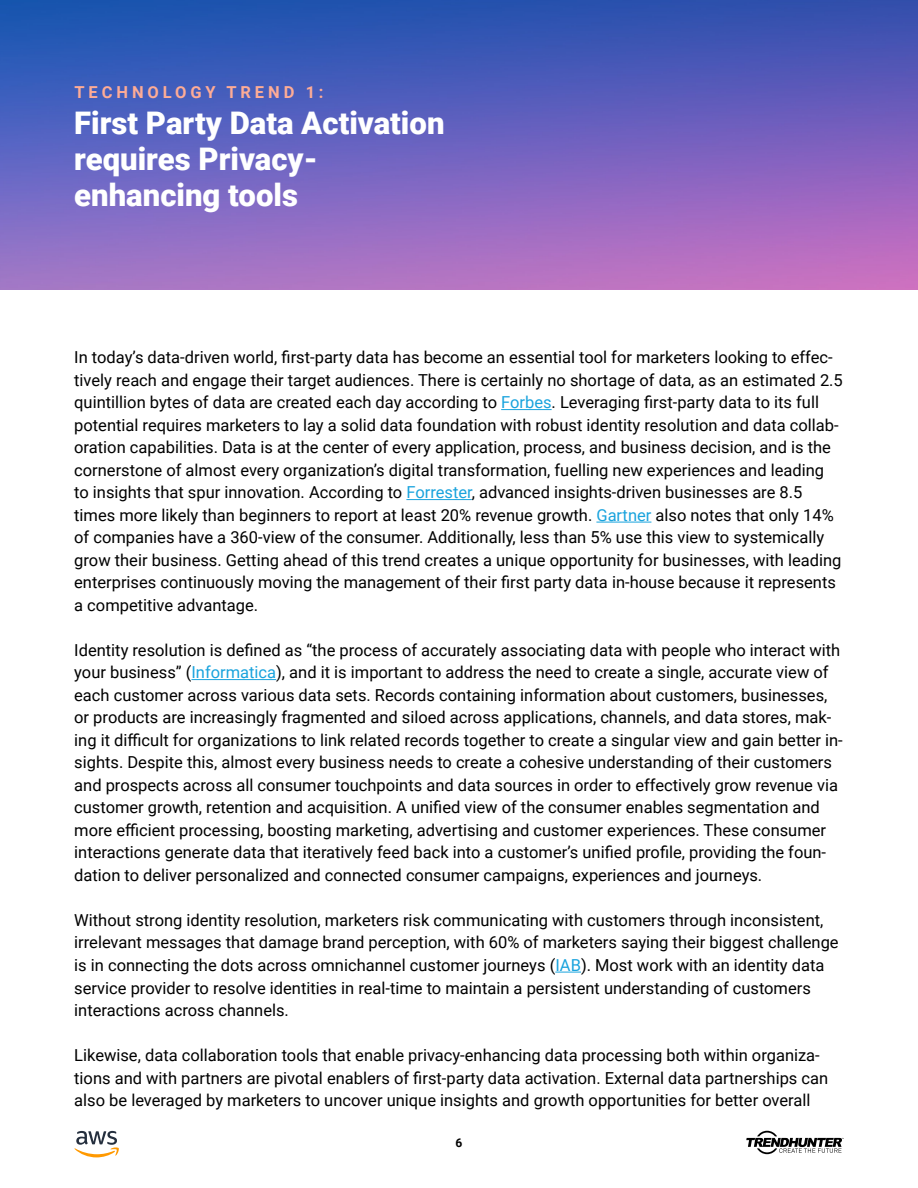
<style>
.page{position:relative;width:918px;height:1188px;background:#fff}
.page>*{position:absolute;margin:0;border:0;box-sizing:border-box;transform-origin:0 0}
.t1{font:900 31.2px/36px "Roboto";color:#fff}
.t2{font:16.5px/22.5px "Roboto";color:#000}
.t3{font:700 16.5px "Roboto";letter-spacing:.235em;color:#feac96}
.t4{font:700 12px "Roboto";color:#000}
.s1{color:#19a3dd}
</style>
<div class="page">
<svg style="left:746px;top:1131px;width:98px;height:23px"></svg>
<img style="left:0;top:0;width:918px;height:289px">
<svg style="left:74px;top:1131px;width:45px;height:26px"></svg>
<hr style="left:501px;top:409px;width:51px;height:1px;background:#19a3dd">
<hr style="left:406px;top:499px;width:66px;height:1px;background:#19a3dd">
<hr style="left:596px;top:522px;width:55px;height:1px;background:#19a3dd">
<hr style="left:191px;top:679px;width:85px;height:1px;background:#19a3dd">
<svg style="left:555px;top:972px;width:26px;height:1px"></svg>
<p class="t3" style="left:75px;top:80px;width:250px">TECHNOLOGY TREND 1:</p>
<h1 class="t1" style="left:74px;top:103px;width:372px">First Party Data Activation requires Privacy&shy;enhancing tools</h1>
<p class="t2" style="left:74px;top:346px;width:770px">In today’s data-driven world, first-party data has become an essential tool for marketers looking to effec&shy;tively reach and engage their target audiences. There is certainly no shortage of data, as an estimated 2.5 quintillion bytes of data are created each day according to <span class="s1">Forbes</span>. Leveraging first-party data to its full potential requires marketers to lay a solid data foundation with robust identity resolution and data collab&shy;oration capabilities. Data is at the center of every application, process, and business decision, and is the cornerstone of almost every organization’s digital transformation, fuelling new experiences and leading to insights that spur innovation. According to <span class="s1">Forrester</span>, advanced insights-driven businesses are 8.5 times more likely than beginners to report at least 20% revenue growth. <span class="s1">Gartner</span> also notes that only 14% of companies have a 360-view of the consumer. Additionally, less than 5% use this view to systemically grow their business. Getting ahead of this trend creates a unique opportunity for businesses, with leading enterprises continuously moving the management of their first party data in-house because it represents a competitive advantage.</p>
<p class="t2" style="left:74px;top:638px;width:770px">Identity resolution is defined as “the process of accurately associating data with people who interact with your business” (<span class="s1">Informatica</span>), and it is important to address the need to create a single, accurate view of each customer across various data sets. Records containing information about customers, businesses, or products are increasingly fragmented and siloed across applications, channels, and data stores, mak&shy;ing it difficult for organizations to link related records together to create a singular view and gain better in&shy;sights. Despite this, almost every business needs to create a cohesive understanding of their customers and prospects across all consumer touchpoints and data sources in order to effectively grow revenue via customer growth, retention and acquisition. A unified view of the consumer enables segmentation and more efficient processing, boosting marketing, advertising and customer experiences. These consumer interactions generate data that iteratively feed back into a customer’s unified profile, providing the foun&shy;dation to deliver personalized and connected consumer campaigns, experiences and journeys.</p>
<p class="t2" style="left:74px;top:908px;width:766px">Without strong identity resolution, marketers risk communicating with customers through inconsistent, irrelevant messages that damage brand perception, with 60% of marketers saying their biggest challenge is in connecting the dots across omnichannel customer journeys (<span class="s1">IAB</span>). Most work with an identity data service provider to resolve identities in real-time to maintain a persistent understanding of customers interactions across channels.</p>
<p class="t2" style="left:74px;top:1043px;width:756px">Likewise, data collaboration tools that enable privacy-enhancing data processing both within organiza&shy;tions and with partners are pivotal enablers of first-party data activation. External data partnerships can also be leveraged by marketers to uncover unique insights and growth opportunities for better overall</p>
<p class="t4" style="left:456px;top:1134px;width:8px">6</p>
</div>
